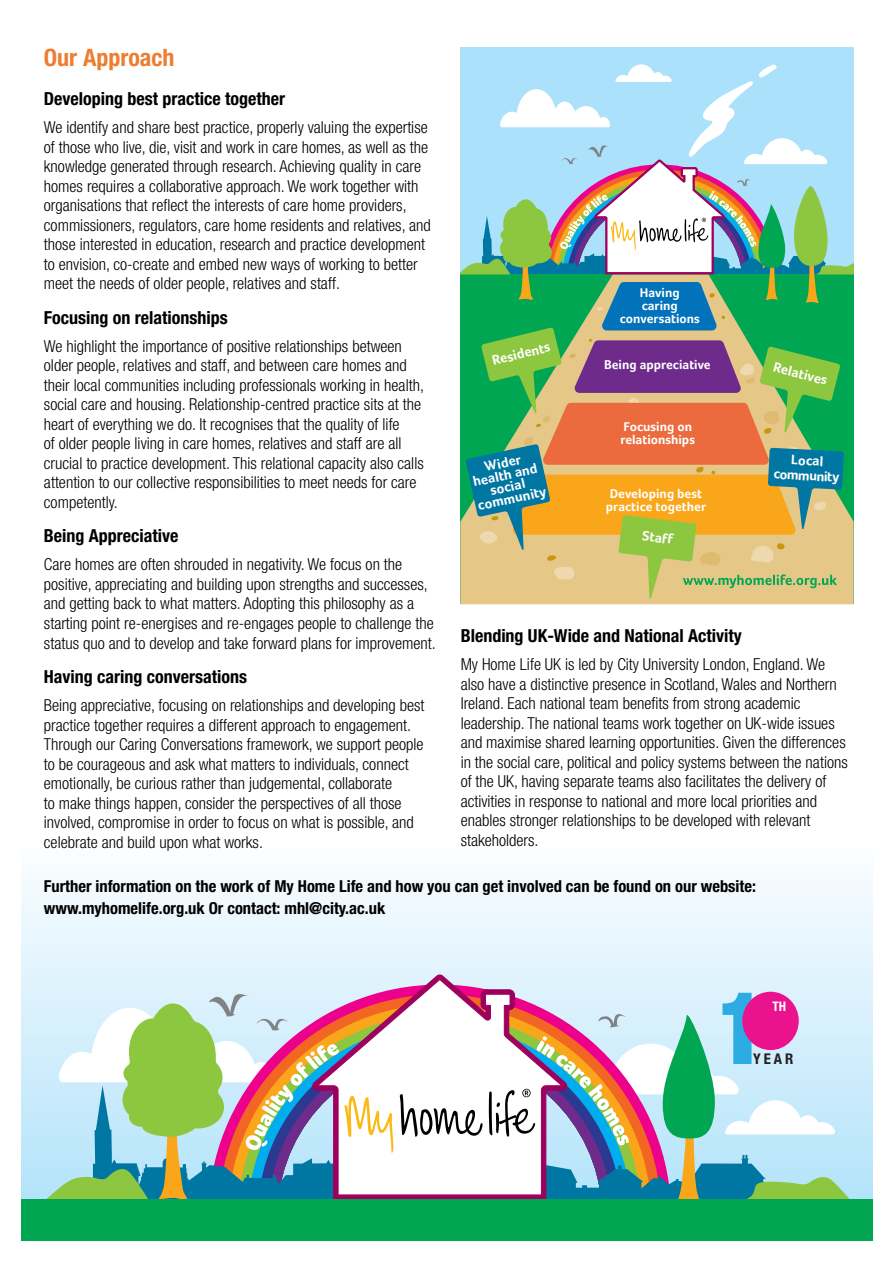
<style>
.page{position:relative;width:893px;height:1263px;background:#fff}
.page>*{position:absolute;margin:0;border:0;box-sizing:border-box;transform-origin:0 0}
.t1{font:700 condensed 24px "Helvetica Neue";color:#ed7d31}
.t2{font:700 condensed 18px "Helvetica Neue";color:#000}
.t3{font:300 condensed 16.5px/19.5px "Helvetica Neue";color:#000}
.t4{font:700 condensed 16.5px/22.2px "Helvetica Neue";color:#000}
.t5{font:700 condensed 14.85px "Helvetica Neue";color:#231f20}
.t6{font:700 14.1px/12.1px "Foco";color:#fff;text-align:center}
.t7{font:700 condensed 13.2px "Helvetica Neue";color:#fff}
.t8{font:700 13.05px/13px "Foco";color:#fff;text-align:center}
</style>
<div class="page">
<svg style="left:22px;top:877px;width:850px;height:322px"></svg>
<svg style="left:311px;top:973px;width:257px;height:226px"></svg>
<svg style="left:45px;top:990px;width:348px;height:209px"></svg>
<svg style="left:400px;top:1093px;width:83px;height:44px"></svg>
<div style="left:22px;top:1199px;width:850px;height:42px;background:#00a651"></div>
<svg style="left:489px;top:993px;width:361px;height:206px"></svg>
<div style="left:742px;top:992px;width:57px;height:58px;background:#ea128d;border-radius:50%"></div>
<svg style="left:460px;top:47px;width:394px;height:557px;background:#b8dbe0"></svg>
<svg style="left:460px;top:64px;width:394px;height:535px;background:#9bb493"></svg>
<h1 class="t1" style="left:44px;top:43px;width:132px">Our Approach</h1>
<p class="t2" style="left:44px;top:88px;width:243px">Developing best practice together</p>
<p class="t3" style="left:44px;top:117px;width:388px">We identify and share best practice, properly valuing the expertise of those who live, die, visit and work in care homes, as well as the knowledge generated through research. Achieving quality in care homes requires a collaborative approach. We work together with organisations that reflect the interests of care home providers, commissioners, regulators, care home residents and relatives, and those interested in education, research and practice development to envision, co-create and embed new ways of working to better meet the needs of older people, relatives and staff.</p>
<p class="t2" style="left:44px;top:306px;width:185px">Focusing on relationships</p>
<p class="t3" style="left:44px;top:336px;width:381px">We highlight the importance of positive relationships between older people, relatives and staff, and between care homes and their local communities including professionals working in health, social care and housing. Relationship-centred practice sits at the heart of everything we do. It recognises that the quality of life<br>of older people living in care homes, relatives and staff are all crucial to practice development. This relational capacity also calls attention to our collective responsibilities to meet needs for care competently.</p>
<p class="t2" style="left:44px;top:525px;width:136px">Being Appreciative</p>
<p class="t3" style="left:44px;top:555px;width:393px">Care homes are often shrouded in negativity. We focus on the positive, appreciating and building upon strengths and successes, and getting back to what matters. Adopting this philosophy as a starting point re-energises and re-engages people to challenge the status quo and to develop and take forward plans for improvement.</p>
<p class="t2" style="left:44px;top:666px;width:205px">Having caring conversations</p>
<p class="t3" style="left:44px;top:695px;width:382px">Being appreciative, focusing on relationships and developing best practice together requires a different approach to engagement.<br>Through our Caring Conversations framework, we support people to be courageous and ask what matters to individuals, connect emotionally, be curious rather than judgemental, collaborate<br>to make things happen, consider the perspectives of all those involved, compromise in order to focus on what is possible, and celebrate and build upon what works.</p>
<p class="t6" style="left:491px;top:355px;width:61px;rotate:-14deg">Residents</p>
<p class="t6" style="left:469px;top:464px;width:71px;rotate:-12deg">Wider health and social community</p>
<p class="t8" style="left:620px;top:286px;width:82px">Having<br>caring conversations</p>
<p class="t8" style="left:604px;top:359px;width:108px">Being appreciative</p>
<p class="t6" style="left:775px;top:361px;width:57px;rotate:14deg">Relatives</p>
<p class="t8" style="left:620px;top:420px;width:76px;text-align:left">Focusing on relationships</p>
<p class="t8" style="left:606px;top:487px;width:102px">Developing best practice together</p>
<p class="t6" style="left:643px;top:529px;width:32px;rotate:7deg">Staff</p>
<p class="t6" style="left:775px;top:451px;width:67px;line-height:15px;rotate:3deg">Local community</p>
<p class="t2" style="left:461px;top:625px;width:283px">Blending UK-Wide and National Activity</p>
<p class="t3" style="left:461px;top:654px;width:389px">My Home Life UK is led by City University London, England. We also have a distinctive presence in Scotland, Wales and Northern Ireland. Each national team benefits from strong academic leadership. The national teams work together on UK-wide issues and maximise shared learning opportunities. Given the differences in the social care, political and policy systems between the nations of the UK, having separate teams also facilitates the delivery of activities in response to national and more local priorities and enables stronger relationships to be developed with relevant stakeholders.</p>
<p class="t4" style="left:44px;top:874px;width:714px">Further information on the work of My Home Life and how you can get involved can be found on our website: www.myhomelife.org.uk Or contact: mhl@city.ac.uk</p>
<p class="t7" style="left:772px;top:998px;width:15px">TH</p>
<p class="t5" style="left:753px;top:1049px;width:42px">YEAR</p>
</div>
